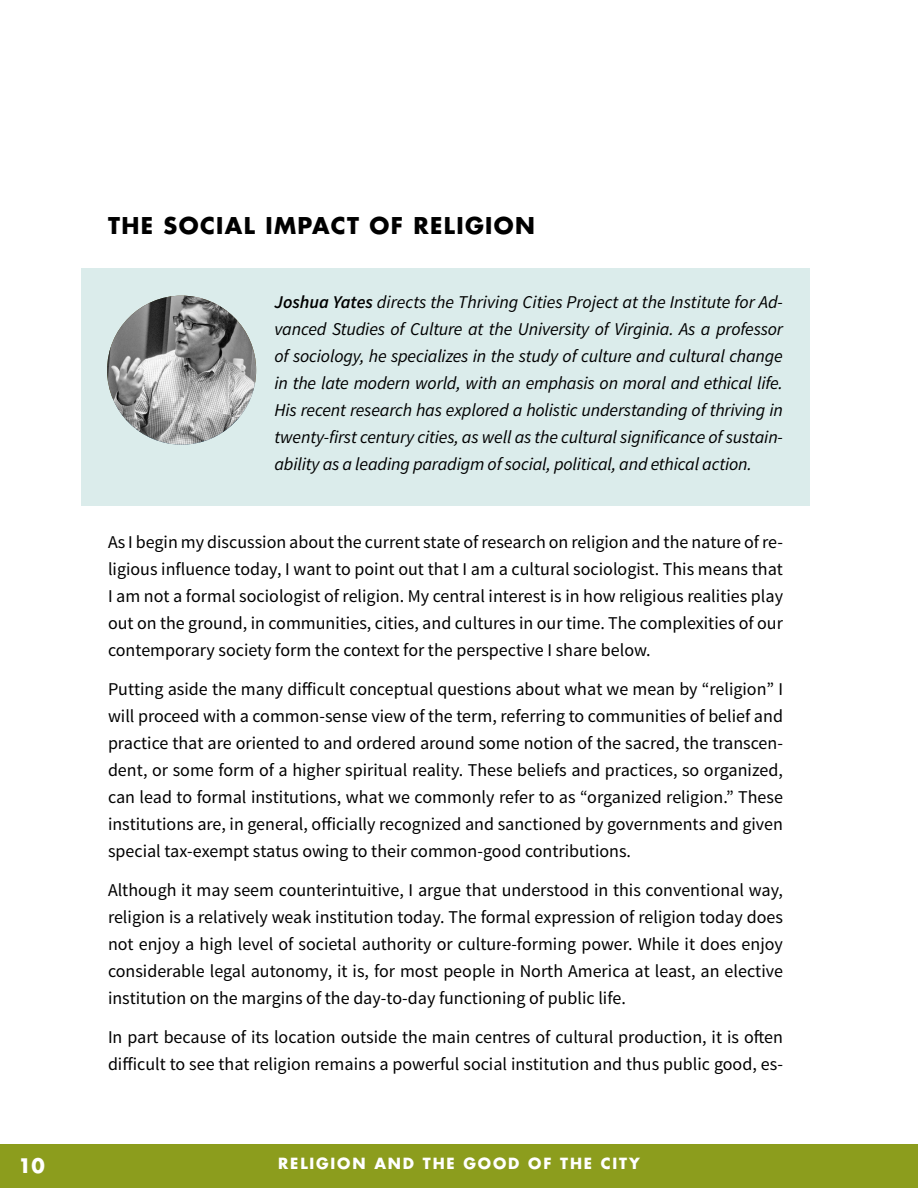
<style>
.page{position:relative;width:918px;height:1188px;background:#fff}
.page>*{position:absolute;margin:0;border:0;box-sizing:border-box;transform-origin:0 0}
.t1{font:700 22.5px "Futura";letter-spacing:.06em;color:#000}
.t2{font:700 19.5px "Futura";color:#fff}
.t3{font:18px/27px "Source Sans Pro";color:#000;text-align:justify}
.t4{font:italic 18px/27px "Source Sans Pro";letter-spacing:-.01em;color:#000;text-align:justify}
.t5{font:700 15px "Futura";letter-spacing:.12em;color:#fff}
.s1{font-weight:600}
</style>
<div class="page">
<div style="left:0;top:1145px;width:918px;height:43px;background:#8c9d1d"></div>
<div style="left:81px;top:268px;width:729px;height:237px;background:#dbeceb"></div>
<svg style="left:107px;top:296px;width:149px;height:149px;background:#929292"></svg>
<p class="t1" style="left:108px;top:211px;width:429px">THE SOCIAL IMPACT OF RELIGION</p>
<p class="t4" style="left:274px;top:289px;width:510px"><span class="s1">Joshua Yates</span> directs the Thriving Cities Project at the Institute for Ad&shy;vanced Studies of Culture at the University of Virginia. As a professor of sociology, he specializes in the study of culture and cultural change in the late modern world, with an emphasis on moral and ethical life.<br>His recent research has explored a holistic understanding of thriving in twenty-first century cities, as well as the cultural significance of sustain&shy;ability as a leading paradigm of social, political, and ethical action.</p>
<p class="t3" style="left:108px;top:529px;width:677px">As I begin my discussion about the current state of research on religion and the nature of re&shy;ligious influence today, I want to point out that I am a cultural sociologist. This means that I am not a formal sociologist of religion. My central interest is in how religious realities play out on the ground, in communities, cities, and cultures in our time. The complexities of our contemporary society form the context for the perspective I share below.</p>
<p class="t3" style="left:108px;top:676px;width:677px">Putting aside the many difficult conceptual questions about what we mean by “religion” I will proceed with a common-sense view of the term, referring to communities of belief and practice that are oriented to and ordered around some notion of the sacred, the transcen&shy;dent, or some form of a higher spiritual reality. These beliefs and practices, so organized, can lead to formal institutions, what we commonly refer to as “organized religion.” These institutions are, in general, officially recognized and sanctioned by governments and given special tax-exempt status owing to their common-good contributions.</p>
<p class="t3" style="left:108px;top:877px;width:677px">Although it may seem counterintuitive, I argue that understood in this conventional way, religion is a relatively weak institution today. The formal expression of religion today does not enjoy a high level of societal authority or culture-forming power. While it does enjoy considerable legal autonomy, it is, for most people in North America at least, an elective institution on the margins of the day-to-day functioning of public life.</p>
<p class="t3" style="left:108px;top:1024px;width:677px">In part because of its location outside the main centres of cultural production, it is often difficult to see that religion remains a powerful social institution and thus public good, es-</p>
<p class="t2" style="left:18px;top:1153px;width:28px">10</p>
<p class="t5" style="left:278px;top:1154px;width:363px">RELIGION AND THE GOOD OF THE CITY</p>
</div>
